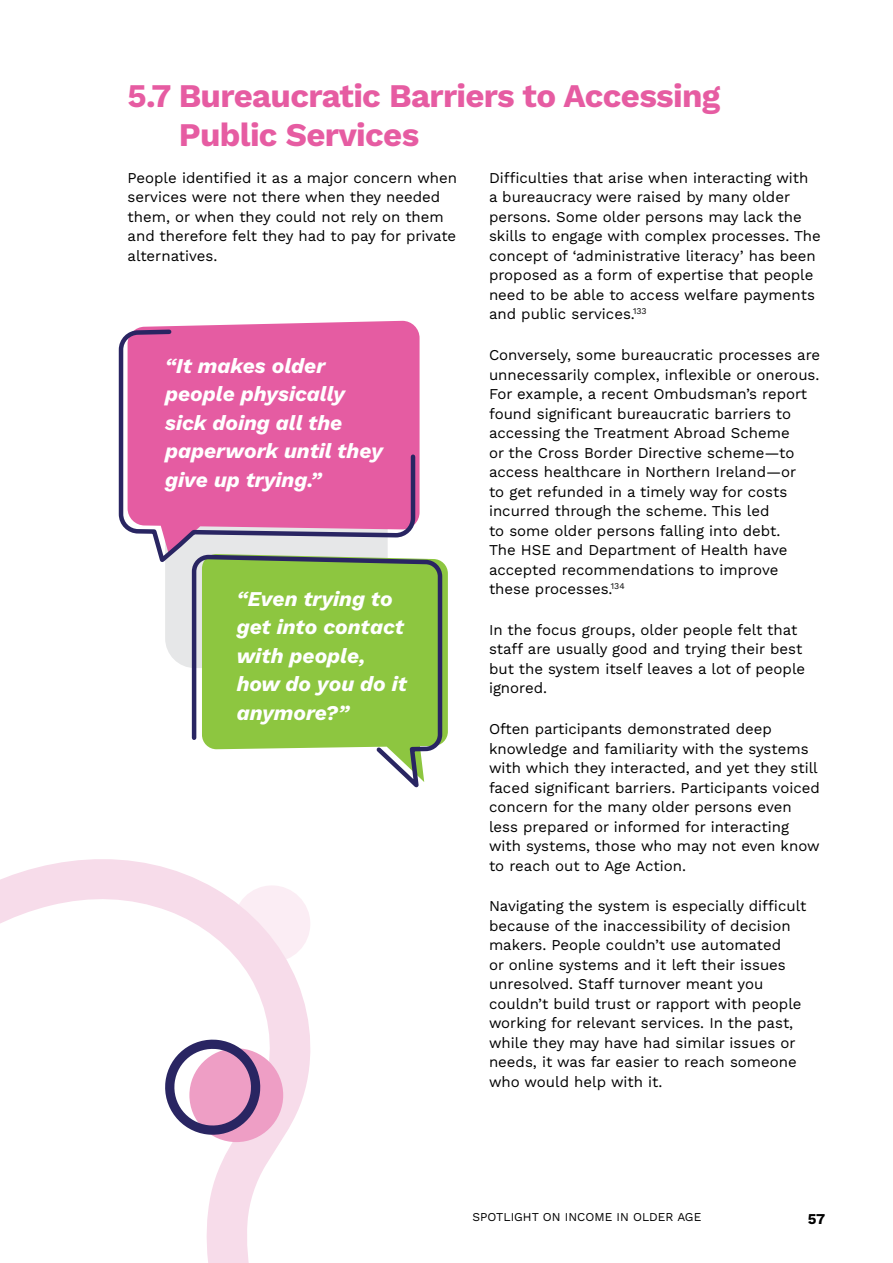
<style>
.page{position:relative;width:893px;height:1263px;background:#fff}
.page>*{position:absolute;margin:0;border:0;box-sizing:border-box;transform-origin:0 0}
.t1{font:700 33px/39px "Work Sans";letter-spacing:-.02em;color:#e65ca2}
.t2{font:italic 700 21px/28.5px "Work Sans";color:#fff}
.t3{font:15px/19.5px "Work Sans";color:#000}
.t4{font:700 15px "Work Sans";color:#000}
.t5{font:12px "Work Sans";color:#000}
</style>
<div class="page">
<div style="left:165px;top:478px;width:223px;height:190px;background:#e6e7e8;border-radius:30px"></div>
<svg style="left:191px;top:558px;width:253px;height:227px"></svg>
<svg style="left:142px;top:321px;width:278px;height:200px;fill:#e55da3"></svg>
<svg style="left:0;top:859px;width:311px;height:404px"></svg>
<div style="left:189px;top:1048px;width:94px;height:94px;background:#ee9ec5;border-radius:50%"></div>
<svg style="left:165px;top:1039px;width:101px;height:96px"></svg>
<svg style="left:118px;top:327px;width:299px;height:265px;background:#d576a1"></svg>
<h1 class="t1" style="left:179px;top:75px;width:543px;text-indent:-51px">5.7 Bureaucratic Barriers to Accessing<br>Public Services</h1>
<p class="t3" style="left:128px;top:167px;width:331px">People identified it as a major concern when services were not there when they needed them, or when they could not rely on them and therefore felt they had to pay for private alternatives.</p>
<p class="t3" style="left:489px;top:167px;width:333px">Difficulties that arise when interacting with<br>a bureaucracy were raised by many older persons. Some older persons may lack the skills to engage with complex processes. The concept of ‘administrative literacy’ has been proposed as a form of expertise that people need to be able to access welfare payments and public services.<sup>133</sup></p>
<p class="t3" style="left:489px;top:345px;width:333px">Conversely, some bureaucratic processes are unnecessarily complex, inflexible or onerous.<br>For example, a recent Ombudsman’s report found significant bureaucratic barriers to accessing the Treatment Abroad Scheme<br>or the Cross Border Directive scheme—to access healthcare in Northern Ireland—or<br>to get refunded in a timely way for costs incurred through the scheme. This led<br>to some older persons falling into debt.<br>The HSE and Department of Health have accepted recommendations to improve these processes.<sup>134</sup></p>
<p class="t3" style="left:489px;top:619px;width:318px">In the focus groups, older people felt that staff are usually good and trying their best but the system itself leaves a lot of people ignored.</p>
<p class="t3" style="left:489px;top:719px;width:332px">Often participants demonstrated deep knowledge and familiarity with the systems with which they interacted, and yet they still faced significant barriers. Participants voiced concern for the many older persons even less prepared or informed for interacting with systems, those who may not even know to reach out to Age Action.</p>
<p class="t3" style="left:489px;top:896px;width:319px">Navigating the system is especially difficult because of the inaccessibility of decision makers. People couldn’t use automated<br>or online systems and it left their issues unresolved. Staff turnover meant you couldn’t build trust or rapport with people working for relevant services. In the past, while they may have had similar issues or needs, it was far easier to reach someone who would help with it.</p>
<h2 class="t2" style="left:165px;top:350px;width:219px">“It makes older people physically sick doing all the paperwork until they give up trying.”</h2>
<h2 class="t2" style="left:237px;top:583px;width:172px">“Even trying to get into contact with people, how do you do it anymore?”</h2>
<p class="t5" style="left:473px;top:1208px;width:230px">SPOTLIGHT ON INCOME IN OLDER AGE</p>
<p class="t4" style="left:808px;top:1207px;width:19px">57</p>
</div>
